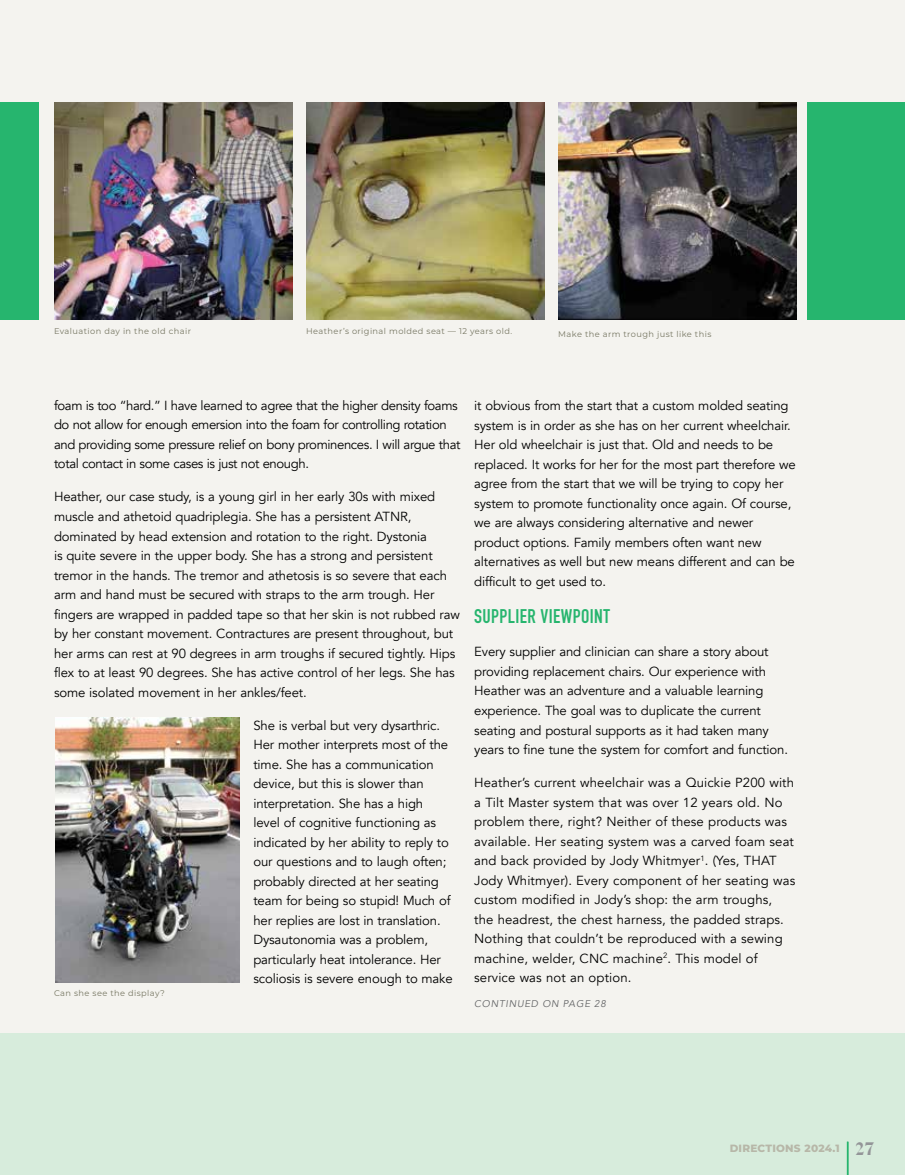
<style>
.page{position:relative;width:905px;height:1175px;background:#fff}
.page>*{position:absolute;margin:0;border:0;box-sizing:border-box;transform-origin:0 0}
.t1{font:700 19.5px "DIN Condensed";letter-spacing:.02em;color:#26b56e}
.t2{font:13.2px/19.5px "Avenir";letter-spacing:-.01em;color:#000}
.t3{font:13.2px/19.5px "Avenir";letter-spacing:.01em;color:#000}
.t4{font:13.2px/19.5px "Avenir";letter-spacing:-.03em;color:#000}
.t5{font:800 10.5px "Montserrat";letter-spacing:.02em;color:#b7b7a8}
.t6{font:italic 9.75px "Avenir";letter-spacing:.075em;color:#636466}
.t7{font:8.25px "Montserrat";letter-spacing:.05em;color:#767662}
.s1{font-family:"Butler";font-size:18px;color:#939598}
</style>
<div class="page">
<div style="left:0;top:0;width:904px;height:1174px;background:#f4f3ef"></div>
<div style="left:0;top:1032px;width:904px;height:142px;background:#d7ecdc"></div>
<hr style="left:846px;top:1141px;width:2px;height:33px;background:#26b56e">
<img style="left:54px;top:102px;width:238px;height:217px">
<img style="left:306px;top:102px;width:238px;height:218px">
<img style="left:558px;top:102px;width:238px;height:218px">
<div style="left:0;top:102px;width:39px;height:217px;background:#26b56e"></div>
<div style="left:807px;top:102px;width:97px;height:217px;background:#26b56e"></div>
<img style="left:55px;top:717px;width:185px;height:265px">
<p class="t7" style="left:54px;top:325px;width:138px">Evaluation day in the old chair</p>
<p class="t7" style="left:306px;top:326px;width:207px">Heather’s original molded seat — 12 years old.</p>
<p class="t7" style="left:558px;top:328px;width:155px">Make the arm trough just like this</p>
<p class="t4" style="left:54px;top:396px;width:408px">foam is too “hard.” I have learned to agree that the higher density foams do not allow for enough emersion into the foam for controlling rotation and providing some pressure relief on bony prominences. I will argue that total contact in some cases is just not enough.</p>
<p class="t2" style="left:54px;top:487px;width:407px">Heather, our case study, is a young girl in her early 30s with mixed muscle and athetoid quadriplegia. She has a persistent ATNR, dominated by head extension and rotation to the right. Dystonia<br>is quite severe in the upper body. She has a strong and persistent tremor in the hands. The tremor and athetosis is so severe that each arm and hand must be secured with straps to the arm trough. Her fingers are wrapped in padded tape so that her skin is not rubbed raw by her constant movement. Contractures are present throughout, but her arms can rest at 90 degrees in arm troughs if secured tightly. Hips flex to at least 90 degrees. She has active control of her legs. She has some isolated movement in her ankles/feet.</p>
<p class="t2" style="left:253px;top:715px;width:201px">She is verbal but very dysarthric.<br>Her mother interprets most of the time. She has a communication device, but this is slower than interpretation. She has a high level of cognitive functioning as indicated by her ability to reply to our questions and to laugh often; probably directed at her seating team for being so stupid! Much of her replies are lost in translation.<br>Dysautonomia was a problem, particularly heat intolerance. Her scoliosis is severe enough to make</p>
<p class="t7" style="left:54px;top:987px;width:112px">Can she see the display?</p>
<p class="t2" style="left:474px;top:396px;width:323px">it obvious from the start that a custom molded seating system is in order as she has on her current wheelchair.<br>Her old wheelchair is just that. Old and needs to be replaced. It works for her for the most part therefore we agree from the start that we will be trying to copy her system to promote functionality once again. Of course, we are always considering alternative and newer product options. Family members often want new alternatives as well but new means different and can be difficult to get used to.</p>
<h1 class="t1" style="left:474px;top:603px;width:137px">SUPPLIER VIEWPOINT</h1>
<p class="t2" style="left:474px;top:642px;width:315px">Every supplier and clinician can share a story about providing replacement chairs. Our experience with Heather was an adventure and a valuable learning experience. The goal was to duplicate the current seating and postural supports as it had taken many years to fine tune the system for comfort and function.</p>
<p class="t3" style="left:474px;top:773px;width:322px">Heather’s current wheelchair was a Quickie P200 with a Tilt Master system that was over 12 years old. No problem there, right? Neither of these products was available. Her seating system was a carved foam seat and back provided by Jody Whitmyer<sup>1</sup>. (Yes, THAT Jody Whitmyer). Every component of her seating was custom modified in Jody’s shop: the arm troughs,<br>the headrest, the chest harness, the padded straps.<br>Nothing that couldn’t be reproduced with a sewing machine, welder, CNC machine<sup>2</sup>. This model of service was not an option.</p>
<p class="t6" style="left:474px;top:997px;width:133px">CONTINUED ON PAGE 28</p>
<p class="t5" style="left:729px;top:1140px;width:146px">DIRECTIONS 2024.1 <span class="s1">27</span></p>
</div>
